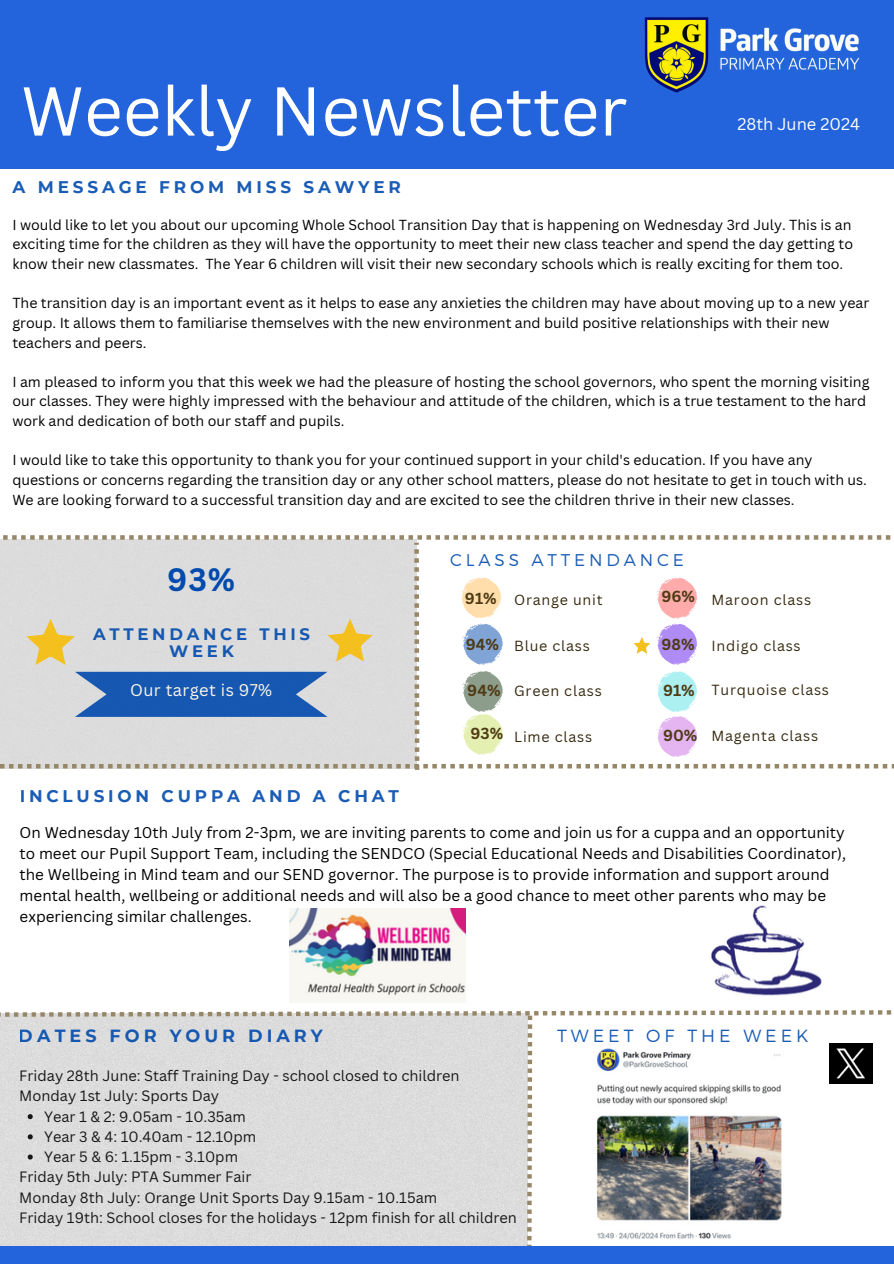
<style>
.page{position:relative;width:894px;height:1264px;background:#fff}
.page>*{position:absolute;margin:0;border:0;box-sizing:border-box;transform-origin:0 0}
.t1{font:67.5px "Canva Sans";color:#fff}
.t2{font:700 31.5px "Canva Sans";color:#004aad}
.t3{font:700 17.55px "Montserrat";letter-spacing:.225em;color:#004aad}
.t4{font:300 17.55px "Montserrat";letter-spacing:.225em;color:#004aad}
.t5{font:300 16.95px "Montserrat";letter-spacing:.225em;color:#004aad}
.t6{font:700 16.8px "Montserrat";letter-spacing:.225em;color:#004aad}
.t7{font:700 16.5px/16.8px "Montserrat";letter-spacing:.225em;color:#004aad;text-align:center}
.t8{font:16.5px "Canva Sans";letter-spacing:.025em;color:#fdf6e6}
.t9{font:16.5px "Canva Sans";color:#fff}
.t10{font:700 15.6px "Canva Sans";color:#4f3b15}
.t11{font:15.15px/20.9px "Canva Sans";color:#000}
.t12{font:14.55px "Canva Sans";color:#000}
.t13{font:14.25px "Canva Sans";letter-spacing:.055em;color:#37290f}
.t14{font:14.1px/19.6px "Canva Sans";color:#000}
</style>
<div class="page">
<div style="left:0;top:0;width:893px;height:169px;background:#2364dc"></div>
<img style="left:622px;top:0;width:271px;height:149px">
<svg style="left:0;top:535px;width:893px;height:235px"></svg>
<img style="left:290px;top:908px;width:175px;height:94px">
<img style="left:711px;top:905px;width:111px;height:91px">
<svg style="left:0;top:1010px;width:893px;height:254px"></svg>
<h6 class="t1" style="left:21px;top:63px;width:608px">Weekly Newsletter</h6>
<p class="t6" style="left:13px;top:177px;width:390px">A MESSAGE FROM MISS SAWYER</p>
<p class="t9" style="left:737px;top:112px;width:124px">28th June 2024</p>
<h6 class="t14" style="left:12px;top:214px;width:842px;text-align:justify">I would like to let you about our upcoming Whole School Transition Day that is happening on Wednesday 3rd July. This is an exciting time for the children as they will have the opportunity to meet their new class teacher and spend the day getting to know their new classmates. The Year 6 children will visit their new secondary schools which is really exciting for them too.</h6>
<p class="t14" style="left:12px;top:293px;width:858px">The transition day is an important event as it helps to ease any anxieties the children may have about moving up to a new year group. It allows them to familiarise themselves with the new environment and build positive relationships with their new teachers and peers.</p>
<p class="t14" style="left:12px;top:371px;width:858px">I am pleased to inform you that this week we had the pleasure of hosting the school governors, who spent the morning visiting our classes. They were highly impressed with the behaviour and attitude of the children, which is a true testament to the hard work and dedication of both our staff and pupils.</p>
<h6 class="t14" style="left:12px;top:450px;width:855px">I would like to take this opportunity to thank you for your continued support in your child's education. If you have any questions or concerns regarding the transition day or any other school matters, please do not hesitate to get in touch with us.</h6>
<p class="t14" style="left:12px;top:489px;width:783px">We are looking forward to a successful transition day and are excited to see the children thrive in their new classes.</p>
<h5 class="t2" style="left:167px;top:557px;width:69px">93%</h5>
<p class="t7" style="left:93px;top:625px;width:218px">ATTENDANCE THIS<br>WEEK</p>
<p class="t8" style="left:130px;top:678px;width:143px">Our target is 97%</p>
<p class="t5" style="left:450px;top:548px;width:235px">CLASS ATTENDANCE</p>
<p class="t10" style="left:465px;top:587px;width:33px">91%</p>
<h4 class="t13" style="left:514px;top:589px;width:90px">Orange unit</h4>
<p class="t10" style="left:661px;top:585px;width:35px">96%</p>
<h6 class="t13" style="left:711px;top:589px;width:101px">Maroon class</h6>
<h6 class="t10" style="left:465px;top:633px;width:35px">94%</h6>
<h6 class="t13" style="left:514px;top:635px;width:77px">Blue class</h6>
<p class="t10" style="left:661px;top:633px;width:35px">98%</p>
<p class="t13" style="left:711px;top:635px;width:91px">Indigo class</p>
<p class="t10" style="left:467px;top:679px;width:35px">94%</p>
<h6 class="t13" style="left:514px;top:681px;width:89px">Green class</h6>
<p class="t13" style="left:711px;top:679px;width:119px">Turquoise class</p>
<p class="t10" style="left:662px;top:679px;width:33px">91%</p>
<p class="t10" style="left:470px;top:722px;width:34px">93%</p>
<p class="t13" style="left:514px;top:726px;width:79px">Lime class</p>
<p class="t10" style="left:662px;top:724px;width:36px">90%</p>
<p class="t13" style="left:711px;top:725px;width:108px">Magenta class</p>
<p class="t6" style="left:20px;top:786px;width:381px">INCLUSION CUPPA AND A CHAT</p>
<p class="t11" style="left:20px;top:821px;width:827px">On Wednesday 10th July from 2-3pm, we are inviting parents to come and join us for a cuppa and an opportunity to meet our Pupil Support Team, including the SENDCO (Special Educational Needs and Disabilities Coordinator), the Wellbeing in Mind team and our SEND governor. The purpose is to provide information and support around mental health, wellbeing or additional needs and will also be a good chance to meet other parents who may be experiencing similar challenges.</p>
<p class="t3" style="left:19px;top:1024px;width:305px">DATES FOR YOUR DIARY</p>
<p class="t4" style="left:557px;top:1023px;width:253px">TWEET OF THE WEEK</p>
<p class="t12" style="left:19px;top:1065px;width:441px">Friday 28th June: Staff Training Day - school closed to children</p>
<p class="t12" style="left:19px;top:1085px;width:201px">Monday 1st July: Sports Day</p>
<p class="t12" style="left:44px;top:1106px;width:203px">Year 1 &amp; 2: 9.05am - 10.35am</p>
<p class="t12" style="left:44px;top:1126px;width:214px">Year 3 &amp; 4: 10.40am - 12.10pm</p>
<p class="t12" style="left:44px;top:1146px;width:195px">Year 5 &amp; 6: 1.15pm - 3.10pm</p>
<p class="t12" style="left:19px;top:1166px;width:234px">Friday 5th July: PTA Summer Fair</p>
<p class="t12" style="left:19px;top:1186px;width:419px">Monday 8th July: Orange Unit Sports Day 9.15am - 10.15am</p>
<p class="t12" style="left:19px;top:1207px;width:499px">Friday 19th: School closes for the holidays - 12pm finish for all children</p>
</div>
